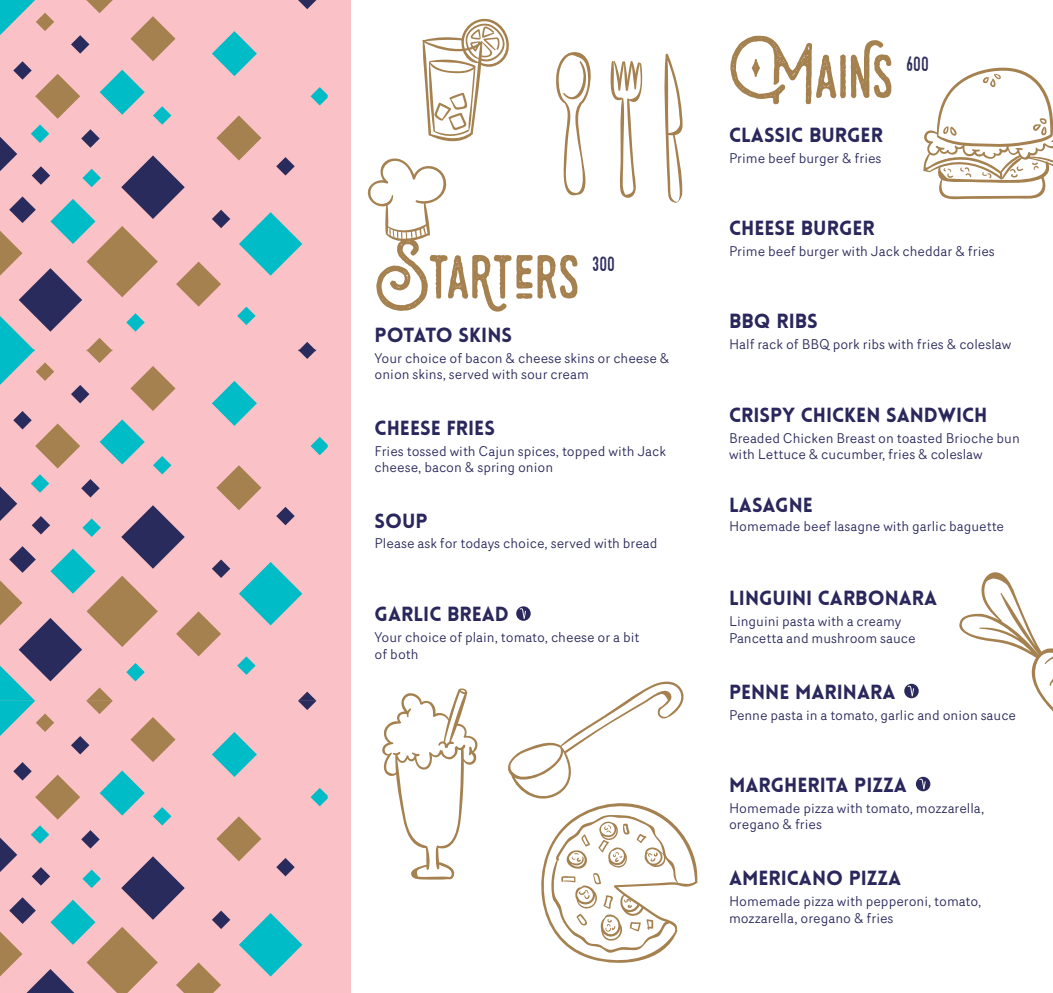
<style>
.page{position:relative;width:1053px;height:993px;background:#fff}
.page>*{position:absolute;margin:0;border:0;box-sizing:border-box;transform-origin:0 0}
.t1{font:60px "Monthoers Vintage 2.0";letter-spacing:-.01em;color:#a58150}
.t2{font:900 20px "Lovelo";color:#29275b}
.t3{font:20px "Swistblnk Monthoers";color:#2a295b}
.t4{font:13.75px/16.5px "Router";color:#29275b}
</style>
<div class="page">
<div style="left:516px;top:606px;width:14px;height:14px;background:#29275b;border-radius:50%"></div>
<svg style="left:519px;top:608px;width:7px;height:10px"></svg>
<svg style="left:904px;top:683px;width:14px;height:15px"></svg>
<svg style="left:907px;top:685px;width:6px;height:11px"></svg>
<svg style="left:915px;top:776px;width:15px;height:15px"></svg>
<svg style="left:919px;top:778px;width:6px;height:11px"></svg>
<svg style="left:923px;top:67px;width:129px;height:133px"></svg>
<svg style="left:382px;top:688px;width:96px;height:192px"></svg>
<svg style="left:367px;top:158px;width:80px;height:84px"></svg>
<svg style="left:959px;top:572px;width:93px;height:139px"></svg>
<svg style="left:664px;top:53px;width:19px;height:150px"></svg>
<svg style="left:610px;top:61px;width:33px;height:137px"></svg>
<svg style="left:556px;top:52px;width:35px;height:144px"></svg>
<div style="left:0;top:0;width:351px;height:992px;background:#fac2c6"></div>
<svg style="left:508px;top:681px;width:190px;height:282px"></svg>
<svg style="left:422px;top:18px;width:87px;height:124px"></svg>
<svg style="left:0;top:0;width:327px;height:992px"></svg>
<h1 class="t1" style="left:374px;top:243px;width:206px">Starters</h1>
<h2 class="t2" style="left:374px;top:322px;width:139px">POTATO SKINS</h2>
<h2 class="t3" style="left:592px;top:252px;width:24px">300</h2>
<p class="t4" style="left:374px;top:349px;width:296px">Your choice of bacon &amp; cheese skins or cheese &amp; onion skins, served with sour cream</p>
<h2 class="t2" style="left:374px;top:415px;width:122px">CHEESE FRIES</h2>
<p class="t4" style="left:374px;top:442px;width:293px">Fries tossed with Cajun spices, topped with Jack cheese, bacon &amp; spring onion</p>
<h2 class="t2" style="left:374px;top:508px;width:54px">SOUP</h2>
<p class="t4" style="left:374px;top:535px;width:284px">Please ask for todays choice, served with bread</p>
<h2 class="t2" style="left:374px;top:601px;width:136px">GARLIC BREAD</h2>
<p class="t4" style="left:374px;top:628px;width:266px">Your choice of plain, tomato, cheese or a bit of both</p>
<h1 class="t1" style="left:729px;top:42px;width:166px">Mains</h1>
<h2 class="t2" style="left:729px;top:122px;width:155px">CLASSIC BURGER</h2>
<p class="t4" style="left:729px;top:150px;width:154px">Prime beef burger &amp; fries</p>
<h2 class="t3" style="left:906px;top:51px;width:24px">600</h2>
<h2 class="t2" style="left:729px;top:215px;width:147px">CHEESE BURGER</h2>
<p class="t4" style="left:729px;top:242px;width:267px">Prime beef burger with Jack cheddar &amp; fries</p>
<h2 class="t2" style="left:729px;top:308px;width:90px">BBQ RIBS</h2>
<p class="t4" style="left:729px;top:335px;width:284px">Half rack of BBQ pork ribs with fries &amp; coleslaw</p>
<h2 class="t2" style="left:729px;top:402px;width:260px">CRISPY CHICKEN SANDWICH</h2>
<p class="t4" style="left:729px;top:429px;width:292px">Breaded Chicken Breast on toasted Brioche bun with Lettuce &amp; cucumber, fries &amp; coleslaw</p>
<h2 class="t2" style="left:729px;top:492px;width:85px">LASAGNE</h2>
<p class="t4" style="left:729px;top:517px;width:276px">Homemade beef lasagne with garlic baguette</p>
<h2 class="t2" style="left:729px;top:585px;width:209px">LINGUINI CARBONARA</h2>
<p class="t4" style="left:729px;top:612px;width:188px">Linguini pasta with a creamy<br>Pancetta and mushroom sauce</p>
<h2 class="t2" style="left:729px;top:679px;width:168px">PENNE MARINARA</h2>
<p class="t4" style="left:729px;top:706px;width:288px">Penne pasta in a tomato, garlic and onion sauce</p>
<h2 class="t2" style="left:729px;top:772px;width:179px">MARGHERITA PIZZA</h2>
<p class="t4" style="left:729px;top:799px;width:257px">Homemade pizza with tomato, mozzarella, oregano &amp; fries</p>
<h2 class="t2" style="left:729px;top:865px;width:174px">AMERICANO PIZZA</h2>
<p class="t4" style="left:729px;top:892px;width:254px">Homemade pizza with pepperoni, tomato, mozzarella, oregano &amp; fries</p>
</div>
